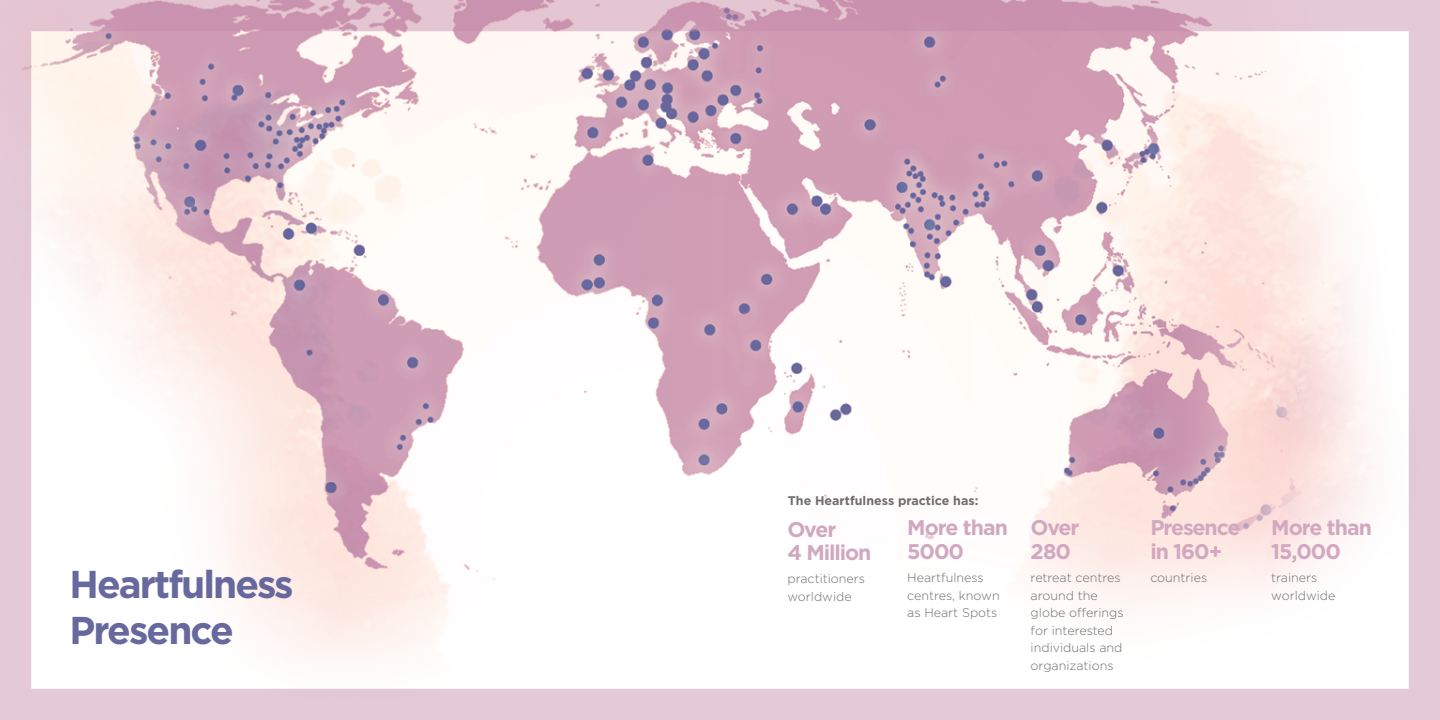
<style>
.page{position:relative;width:1440px;height:720px;background:#fff}
.page>*{position:absolute;margin:0;border:0;box-sizing:border-box;transform-origin:0 0}
.t1{font:700 38.75px/46.5px "Gotham";letter-spacing:-.05em;color:#67689e}
.t2{font:700 21.25px/23.8px "Gotham";letter-spacing:-.05em;color:#d2a8c0}
.t3{font:300 12.5px/17.5px "Gotham";color:#6d6e71}
.t4{font:700 12.5px "Gotham";color:#6d6e71}
</style>
<div class="page">
<img style="left:32px;top:32px;width:1339px;height:625px">
<div style="left:0;top:0;width:1440px;height:720px;border:31px solid #c389ab"></div>
<h1 class="t1" style="left:70px;top:560px;width:226px">Heartfulness<br>Presence</h1>
<p class="t4" style="left:788px;top:492px;width:192px">The Heartfulness practice has:</p>
<h2 class="t2" style="left:788px;top:517px;width:85px">Over<br>4 Million</h2>
<p class="t3" style="left:788px;top:570px;width:79px">practitioners worldwide</p>
<h2 class="t2" style="left:907px;top:516px;width:102px">More than<br>5000</h2>
<p class="t3" style="left:907px;top:569px;width:94px">Heartfulness centres, known as Heart Spots</p>
<h2 class="t2" style="left:1031px;top:516px;width:50px">Over<br>280</h2>
<p class="t3" style="left:1031px;top:569px;width:95px">retreat centres around the globe offerings for interested individuals and organizations</p>
<h2 class="t2" style="left:1150px;top:516px;width:92px">Presence in 160+</h2>
<p class="t3" style="left:1150px;top:569px;width:58px">countries</p>
<h2 class="t2" style="left:1271px;top:516px;width:102px">More than<br>15,000</h2>
<p class="t3" style="left:1271px;top:569px;width:66px">trainers worldwide</p>
</div>
